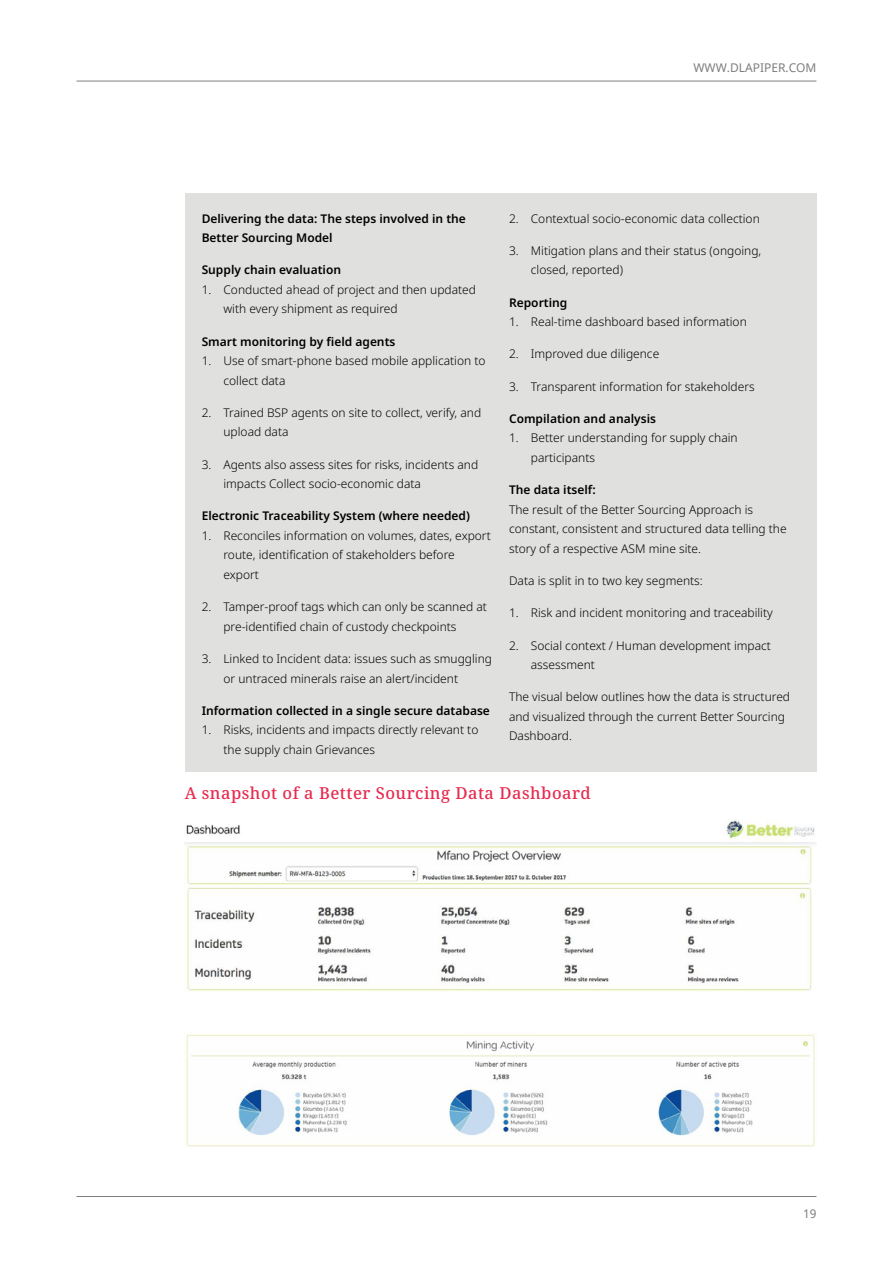
<style>
.page{position:relative;width:893px;height:1263px;background:#fff}
.page>*{position:absolute;margin:0;border:0;box-sizing:border-box;transform-origin:0 0}
.t1{font:500 16.5px "Noto Serif";letter-spacing:.03em;color:#e72a4f}
.t2{font:300 12px/19.5px "Noto Sans";color:#000}
.t3{font:600 12px/19.5px "Noto Sans";color:#000}
.t4{font:12px "Noto Sans";color:#7e7e7d}
</style>
<div class="page">
<hr style="left:77px;top:1196px;width:739px;height:1px;background:#7e7e7d">
<hr style="left:77px;top:81px;width:739px;height:1px;background:#7e7e7d">
<img style="left:185px;top:819px;width:630px;height:172px">
<img style="left:185px;top:1034px;width:631px;height:113px">
<div style="left:185px;top:193px;width:631px;height:579px;background:#e0e0df"></div>
<p class="t4" style="left:693px;top:60px;width:125px">WWW.DLAPIPER.COM</p>
<p class="t3" style="left:202px;top:209px;width:266px">Delivering the data: The steps involved in the<br>Better Sourcing Model</p>
<p class="t3" style="left:202px;top:261px;width:141px">Supply chain evaluation</p>
<p class="t2" style="left:223px;top:280px;width:254px;text-indent:-22px">1. Conducted ahead of project and then updated with every shipment as required</p>
<p class="t3" style="left:202px;top:332px;width:195px">Smart monitoring by field agents</p>
<p class="t2" style="left:223px;top:351px;width:264px;text-indent:-22px">1. Use of smart-phone based mobile application to collect data</p>
<p class="t2" style="left:223px;top:403px;width:259px;text-indent:-22px">2. Trained BSP agents on site to collect, verify, and upload data</p>
<p class="t2" style="left:223px;top:455px;width:256px;text-indent:-22px">3. Agents also assess sites for risks, incidents and impacts Collect socio-economic data</p>
<p class="t3" style="left:202px;top:507px;width:270px">Electronic Traceability System (where needed)</p>
<p class="t2" style="left:223px;top:526px;width:269px;text-indent:-22px">1. Reconciles information on volumes, dates, export route, identification of stakeholders before export</p>
<p class="t2" style="left:223px;top:597px;width:265px;text-indent:-22px">2. Tamper-proof tags which can only be scanned at pre-identified chain of custody checkpoints</p>
<p class="t2" style="left:223px;top:649px;width:270px;text-indent:-22px">3. Linked to Incident data: issues such as smuggling or untraced minerals raise an alert/incident</p>
<p class="t3" style="left:202px;top:701px;width:290px">Information collected in a single secure database</p>
<p class="t2" style="left:223px;top:720px;width:256px;text-indent:-22px">1. Risks, incidents and impacts directly relevant to the supply chain Grievances</p>
<p class="t2" style="left:509px;top:209px;width:252px">2. Contextual socio-economic data collection</p>
<p class="t2" style="left:531px;top:241px;width:232px;text-indent:-22px">3. Mitigation plans and their status (ongoing, closed, reported)</p>
<p class="t3" style="left:509px;top:293px;width:60px">Reporting</p>
<p class="t2" style="left:509px;top:312px;width:239px">1. Real-time dashboard based information</p>
<p class="t2" style="left:509px;top:345px;width:152px">2. Improved due diligence</p>
<p class="t2" style="left:509px;top:377px;width:247px">3. Transparent information for stakeholders</p>
<p class="t3" style="left:509px;top:409px;width:148px">Compilation and analysis</p>
<p class="t2" style="left:531px;top:429px;width:208px;text-indent:-22px">1. Better understanding for supply chain participants</p>
<p class="t3" style="left:509px;top:480px;width:88px">The data itself:</p>
<p class="t2" style="left:509px;top:500px;width:279px">The result of the Better Sourcing Approach is constant, consistent and structured data telling the story of a respective ASM mine site.</p>
<p class="t2" style="left:509px;top:571px;width:195px">Data is split in to two key segments:</p>
<p class="t2" style="left:509px;top:603px;width:265px">1. Risk and incident monitoring and traceability</p>
<p class="t2" style="left:531px;top:636px;width:242px;text-indent:-22px">2. Social context / Human development impact assessment</p>
<p class="t2" style="left:509px;top:687px;width:283px">The visual below outlines how the data is structured and visualized through the current Better Sourcing<br>Dashboard.</p>
<h1 class="t1" style="left:185px;top:781px;width:408px">A snapshot of a Better Sourcing Data Dashboard</h1>
<p class="t4" style="left:803px;top:1205px;width:15px">19</p>
</div>
